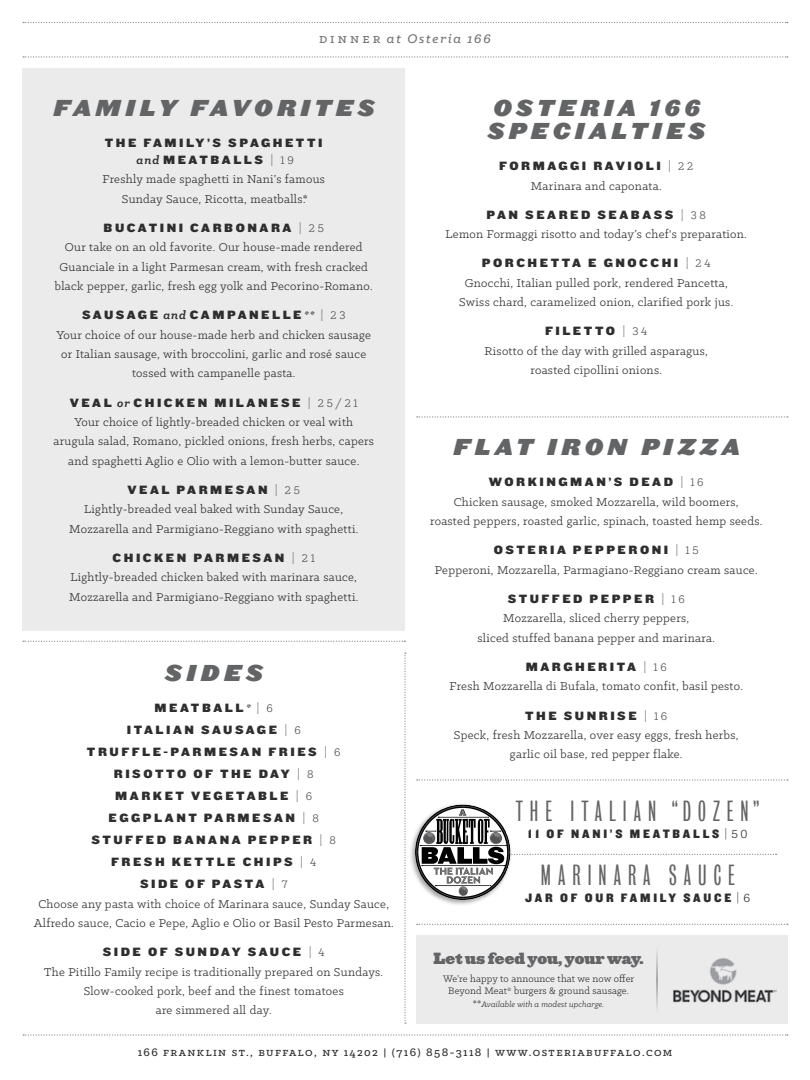
<style>
.page{position:relative;width:810px;height:1080px;background:#fff}
.page>*{position:absolute;margin:0;border:0;box-sizing:border-box;transform-origin:0 0}
.t1{font:26.5px "Bureau Grotesque One One";letter-spacing:.265em;color:#636466}
.t2{font:italic 900 21.88px/23.8px "Leviathan";letter-spacing:.2em;color:#636466}
.t3{font:900 15px "Ziggurat";color:#636466}
.t4{font:italic 500 14.25px "Klinic Slab";letter-spacing:.12em;color:#727476}
.t5{font:12.75px/19.4px "Klinic Slab";letter-spacing:.025em;color:#2e2e2f;text-align:center}
.t6{font:12.62px "Knockout HTF71 Full Middlewt";letter-spacing:.22em;color:#2e2e2f}
.t7{font:12.5px/22px "Knockout HTF72 Full Cruiserwt";letter-spacing:.2em;color:#2e2e2f;text-align:center}
.t8{font:500 12.5px "Klinic Slab";letter-spacing:.11em;color:#2e2e2f}
.t9{font:10.62px/12.5px "Klinic Slab";letter-spacing:.01em;color:#2e2e2f;text-align:center}
.t10{font:italic 8.75px "Klinic Slab";letter-spacing:.01em;color:#2e2e2f}
.s1{font-style:normal}
.s2{font-family:"Klinic Slab";font-weight:700;font-style:italic}
.s3{font-family:"Mercury Text G1 Roman";color:#636466}
.s4{font-family:"Klinic Slab";color:#4e4e50}
.s5{font-family:"Klinic Slab";color:#636466}
.s6{font-family:"Klinic Slab";font-size:13.25px}
.s7{font-style:normal;font-size:10.62px}
</style>
<div class="page">
<div style="left:416px;top:936px;width:372px;height:88px;background:#ebebec"></div>
<svg style="left:23px;top:641px;width:382px;height:1px"></svg>
<svg style="left:23px;top:56px;width:765px;height:2px"></svg>
<div style="left:22px;top:68px;width:383px;height:563px;background:#ebebec"></div>
<svg style="left:417px;top:416px;width:371px;height:2px"></svg>
<svg style="left:23px;top:1034px;width:765px;height:2px"></svg>
<svg style="left:417px;top:779px;width:371px;height:2px"></svg>
<svg style="left:417px;top:924px;width:371px;height:1px"></svg>
<div style="left:409px;top:802px;width:104px;height:104px;background:#000;opacity:.35"></div>
<svg style="left:416px;top:806px;width:361px;height:93px"></svg>
<svg style="left:23px;top:22px;width:765px;height:1px"></svg>
<svg style="left:404px;top:652px;width:2px;height:372px"></svg>
<img style="left:673px;top:958px;width:103px;height:45px">
<hr style="left:657px;top:947px;width:1px;height:66px;background:#636466">
<p class="t4" style="left:319px;top:30px;width:173px"><span class="s1">dinner</span> at Osteria 166</p>
<h2 class="t2" style="left:53px;top:94px;width:323px">FAMILY FAVORITES</h2>
<p class="t7" style="left:105px;top:134px;width:219px;line-height:17.5px">THE FAMILY’S SPAGHETTI <span class="s2">and</span> MEATBALLS <span class="s3">|</span> <span class="s4">19</span></p>
<p class="t5" style="left:102px;top:169px;width:224px">Freshly made spaghetti in Nani’s famous<br>Sunday Sauce, Ricotta, meatballs*.</p>
<p class="t7" style="left:104px;top:217px;width:222px">BUCATINI CARBONARA <span class="s3">|</span> <span class="s4">25</span></p>
<p class="t5" style="left:55px;top:237px;width:319px">Our take on an old favorite. Our house-made rendered<br>Guanciale in a light Parmesan cream, with fresh cracked black pepper, garlic, fresh egg yolk and Pecorino-Romano.</p>
<p class="t7" style="left:82px;top:304px;width:265px">SAUSAGE <span class="s2">and</span> CAMPANELLE<span class="s2">**</span> <span class="s3">|</span> <span class="s4">23</span></p>
<p class="t5" style="left:57px;top:325px;width:316px">Your choice of our house-made herb and chicken sausage or Italian sausage, with broccolini, garlic and rosé sauce tossed with campanelle pasta.</p>
<p class="t7" style="left:70px;top:392px;width:290px">VEAL <span class="s2">or</span> CHICKEN MILANESE <span class="s3">|</span> <span class="s4">25/21</span></p>
<p class="t5" style="left:53px;top:412px;width:322px">Your choice of lightly-breaded chicken or veal with arugula salad, Romano, pickled onions, fresh herbs, capers and spaghetti Aglio e Olio with a lemon-butter sauce.</p>
<p class="t7" style="left:127px;top:479px;width:174px">VEAL PARMESAN <span class="s3">|</span> <span class="s4">25</span></p>
<p class="t5" style="left:69px;top:499px;width:291px">Lightly-breaded veal baked with Sunday Sauce,<br>Mozzarella and Parmigiano-Reggiano with spaghetti.</p>
<p class="t7" style="left:113px;top:547px;width:204px">CHICKEN PARMESAN <span class="s3">|</span> <span class="s4">21</span></p>
<p class="t5" style="left:69px;top:567px;width:291px;text-align:left">Lightly-breaded chicken baked with marinara sauce,<br>Mozzarella and Parmigiano-Reggiano with spaghetti.</p>
<h2 class="t2" style="left:165px;top:659px;width:99px">SIDES</h2>
<p class="t7" style="left:87px;top:697px;width:255px">MEATBALL<span class="s2">*</span> <span class="s3">|</span> <span class="s4">6<br></span>ITALIAN SAUSAGE <span class="s3">|</span> <span class="s4">6<br></span>TRUFFLE-PARMESAN FRIES <span class="s3">|</span> <span class="s4">6<br></span>RISOTTO OF THE DAY <span class="s3">|</span> <span class="s4">8<br></span>MARKET VEGETABLE <span class="s3">|</span> <span class="s4">6<br></span>EGGPLANT PARMESAN <span class="s3">|</span> <span class="s4">8<br></span>STUFFED BANANA PEPPER <span class="s3">|</span> <span class="s4">8<br></span>FRESH KETTLE CHIPS <span class="s3">|</span> <span class="s4">4<br></span>SIDE OF PASTA <span class="s3">|</span> <span class="s4">7</span></p>
<p class="t5" style="left:34px;top:894px;width:361px">Choose any pasta with choice of Marinara sauce, Sunday Sauce,<br>Alfredo sauce, Cacio e Pepe, Aglio e Olio or Basil Pesto Parmesan.</p>
<p class="t7" style="left:103px;top:941px;width:224px">SIDE OF SUNDAY SAUCE <span class="s3">|</span> <span class="s4">4</span></p>
<p class="t5" style="left:44px;top:962px;width:340px">The Pitillo Family recipe is traditionally prepared on Sundays.<br>Slow-cooked pork, beef and the finest tomatoes<br>are simmered all day.</p>
<h2 class="t2" style="left:488px;top:94px;width:219px">OSTERIA 166<br>SPECIALTIES</h2>
<p class="t7" style="left:499px;top:155px;width:196px">FORMAGGI RAVIOLI <span class="s3">|</span> <span class="s4">22</span></p>
<p class="t5" style="left:531px;top:176px;width:132px">Marinara and caponata.</p>
<p class="t7" style="left:486px;top:204px;width:221px">PAN SEARED SEABASS <span class="s3">|</span> <span class="s4">38</span></p>
<p class="t5" style="left:446px;top:224px;width:303px">Lemon Formaggi risotto and today’s chef's preparation.</p>
<p class="t7" style="left:482px;top:253px;width:230px">PORCHETTA E GNOCCHI <span class="s3">|</span> <span class="s4">24</span></p>
<p class="t5" style="left:459px;top:273px;width:275px">Gnocchi, Italian pulled pork, rendered Pancetta,<br>Swiss chard, caramelized onion, clarified pork jus.</p>
<p class="t7" style="left:545px;top:321px;width:104px">FILETTO <span class="s3">|</span> <span class="s4">34</span></p>
<p class="t5" style="left:485px;top:341px;width:225px">Risotto of the day with grilled asparagus, roasted cipollini onions.</p>
<h2 class="t2" style="left:453px;top:434px;width:288px">FLAT IRON PIZZA</h2>
<p class="t7" style="left:489px;top:472px;width:216px">WORKINGMAN’S DEAD <span class="s3">|</span> <span class="s4">16</span></p>
<p class="t5" style="left:430px;top:492px;width:334px">Chicken sausage, smoked Mozzarella, wild boomers,<br>roasted peppers, roasted garlic, spinach, toasted hemp seeds.</p>
<p class="t7" style="left:494px;top:540px;width:206px">OSTERIA PEPPERONI <span class="s3">|</span> <span class="s4">15</span></p>
<p class="t5" style="left:435px;top:560px;width:324px">Pepperoni, Mozzarella, Parmagiano-Reggiano cream sauce.</p>
<p class="t7" style="left:508px;top:588px;width:178px">STUFFED PEPPER <span class="s3">|</span> <span class="s4">16</span></p>
<p class="t5" style="left:477px;top:608px;width:239px">Mozzarella, sliced cherry peppers,<br>sliced stuffed banana pepper and marinara.</p>
<p class="t7" style="left:526px;top:656px;width:142px">MARGHERITA <span class="s3">|</span> <span class="s4">16</span></p>
<p class="t5" style="left:449px;top:676px;width:295px">Fresh Mozzarella di Bufala, tomato confit, basil pesto.</p>
<p class="t7" style="left:525px;top:705px;width:144px">THE SUNRISE <span class="s3">|</span> <span class="s4">16</span></p>
<p class="t5" style="left:454px;top:725px;width:286px">Speck, fresh Mozzarella, over easy eggs, fresh herbs, garlic oil base, red pepper flake.</p>
<h1 class="t1" style="left:516px;top:797px;width:246px">THE ITALIAN “DOZEN”</h1>
<p class="t6" style="left:528px;top:827px;width:221px">11 OF NANI’S MEATBALLS <span class="s5">|</span> <span class="s6">50</span></p>
<h1 class="t1" style="left:541px;top:861px;width:195px">MARINARA SAUCE</h1>
<p class="t6" style="left:525px;top:891px;width:227px">JAR OF OUR FAMILY SAUCE <span class="s5">|</span> <span class="s6">6</span></p>
<p class="t3" style="left:434px;top:946px;width:211px">Let us feed you, your way.</p>
<p class="t9" style="left:443px;top:972px;width:193px">We’re happy to announce that we now offer<br>Beyond Meat® burgers &amp; ground sausage.</p>
<p class="t10" style="left:473px;top:999px;width:133px"><span class="s7">**</span>Available with a modest upcharge.</p>
<p class="t8" style="left:138px;top:1044px;width:370px">166 Franklin St., Buffalo, NY 14202 | (716) 858-3118 | www</p>
<p class="t8" style="left:529px;top:1044px;width:145px">.osteriabuffalo.com</p>
</div>
